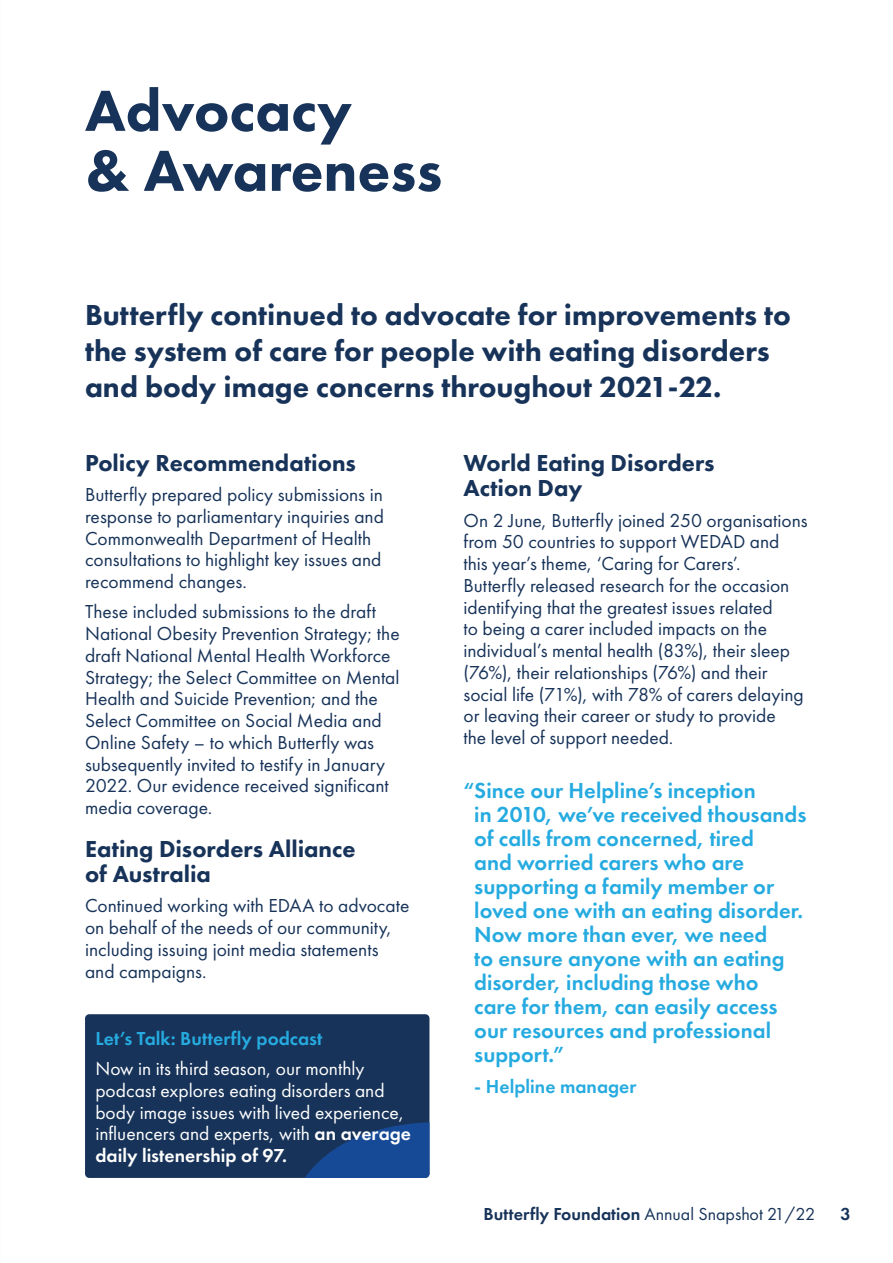
<style>
.page{position:relative;width:893px;height:1263px;background:#fff}
.page>*{position:absolute;margin:0;border:0;box-sizing:border-box;transform-origin:0 0}
.t1{font:800 60px/60px "Futura PT";color:#173359}
.t2{font:800 30px/36px "Futura PT";color:#173359}
.Body_Heading{font:800 24px/25.5px "Futura PT";color:#173359}
.Body_Copy{font:600 22.5px/24px "Futura PT";color:#26abe0}
.Body_Copy-2{font:19.5px/21.8px "Futura PT";color:#173359}
.Body_Copy-3{font:19.5px/21.8px "Futura PT";color:#fff}
.Body_Heading-2{font:600 19.5px "Futura PT";letter-spacing:.005em;color:#26abe0}
.Body_Copy-4{font:600 19.5px "Futura PT";color:#26abe0}
.t3{font:600 18px "Futura PT";color:#173359}
.s1{font-weight:600}
.s2{font-weight:400}
</style>
<div class="page">
<div style="left:85px;top:1014px;width:344px;height:164px;background:#173359;border-radius:4px"></div>
<svg style="left:304px;top:1122px;width:125px;height:56px"></svg>
<p class="t1" style="left:85px;top:80px;width:359px">Advocacy<br>&amp; Awareness</p>
<p class="t2" style="left:85px;top:297px;width:707px">Butterfly continued to advocate for improvements to the system of care for people with eating disorders and body image concerns throughout 2021-22.</p>
<p class="Body_Heading" style="left:85px;top:450px;width:272px">Policy Recommendations</p>
<p class="Body_Copy-2" style="left:85px;top:484px;width:300px">Butterfly prepared policy submissions in response to parliamentary inquiries and Commonwealth Department of Health consultations to highlight key issues and recommend changes.</p>
<p class="Body_Copy-2" style="left:85px;top:601px;width:316px">These included submissions to the draft National Obesity Prevention Strategy; the draft National Mental Health Workforce Strategy; the Select Committee on Mental Health and Suicide Prevention; and the Select Committee on Social Media and Online Safety – to which Butterfly was subsequently invited to testify in January 2022. Our evidence received significant media coverage.</p>
<p class="Body_Heading" style="left:85px;top:835px;width:272px">Eating Disorders Alliance of Australia</p>
<p class="Body_Copy-2" style="left:85px;top:895px;width:326px">Continued working with EDAA to advocate on behalf of the needs of our community, including issuing joint media statements and campaigns.</p>
<p class="Body_Heading-2" style="left:95px;top:1026px;width:229px">Let’s Talk: Butterfly podcast</p>
<p class="Body_Copy-3" style="left:95px;top:1058px;width:317px">Now in its third season, our monthly podcast explores eating disorders and body image issues with lived experience, influencers and experts, with <span class="s1">an average daily listenership of 97.</span></p>
<p class="Body_Heading" style="left:463px;top:450px;width:253px">World Eating Disorders<br>Action Day</p>
<p class="Body_Copy-2" style="left:463px;top:509px;width:346px">On 2 June, Butterfly joined 250 organisations from 50 countries to support WEDAD and this year’s theme, ‘Caring for Carers’.<br>Butterfly released research for the occasion identifying that the greatest issues related<br>to being a carer included impacts on the individual’s mental health (83%), their sleep (76%), their relationships (76%) and their social life (71%), with 78% of carers delaying or leaving their career or study to provide<br>the level of support needed.</p>
<p class="Body_Copy" style="left:474px;top:778px;width:334px;text-indent:-11px">“Since our Helpline’s inception<br>in 2010, we’ve received thousands of calls from concerned, tired<br>and worried carers who are supporting a family member or loved one with an eating disorder.<br>Now more than ever, we need<br>to ensure anyone with an eating disorder, including those who<br>care for them, can easily access our resources and professional support.”</p>
<p class="Body_Copy-4" style="left:474px;top:1074px;width:164px">- Helpline manager</p>
<p class="t3" style="left:484px;top:1203px;width:333px">Butterfly Foundation <span class="s2">Annual Snapshot 21/22</span></p>
<p class="t3" style="left:840px;top:1203px;width:12px">3</p>
</div>
